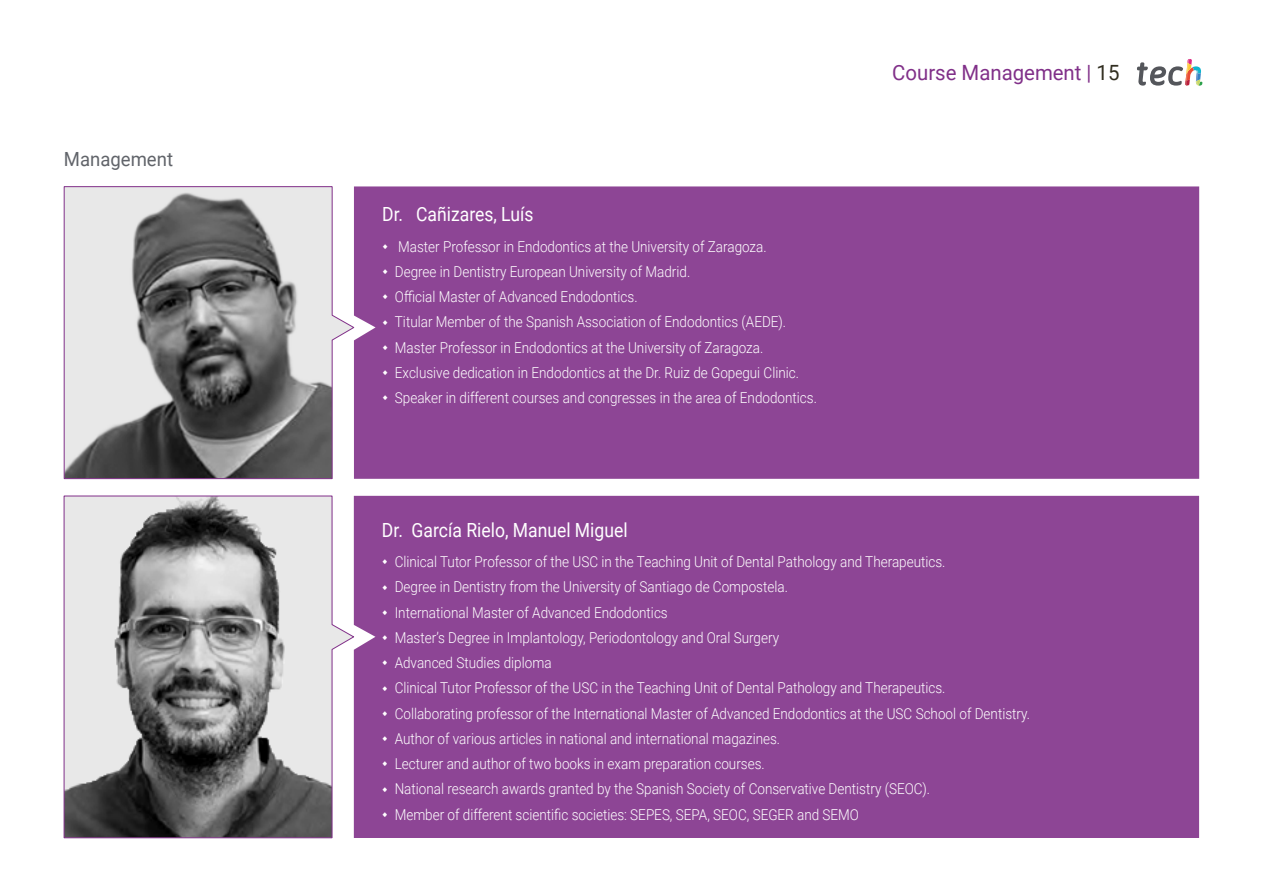
<style>
.page{position:relative;width:1263px;height:893px;background:#fff}
.page>*{position:absolute;margin:0;border:0;box-sizing:border-box;transform-origin:0 0}
.t1{font:21px "Roboto";color:#813089}
.t2{font:19.5px "Roboto";color:#fff;scale:.9 1}
.t3{font:19.5px "Roboto";color:#61646a;scale:.95 1}
.t4{font:300 15px/25.2px "Roboto";color:#fff;scale:.9 1}
.s1{color:#312e20}
</style>
<div class="page">
<div style="left:354px;top:186px;width:845px;height:293px;background:#8d4595"></div>
<svg style="left:64px;top:186px;width:290px;height:293px;background:#9d9c9d"></svg>
<svg style="left:1137px;top:59px;width:65px;height:27px"></svg>
<div style="left:354px;top:496px;width:845px;height:342px;background:#8d4595"></div>
<svg style="left:64px;top:496px;width:290px;height:342px;background:#a2a1a2"></svg>
<svg style="left:383px;top:244px;width:4px;height:5px"></svg>
<svg style="left:383px;top:269px;width:4px;height:5px"></svg>
<svg style="left:383px;top:294px;width:4px;height:5px"></svg>
<svg style="left:383px;top:320px;width:4px;height:5px"></svg>
<svg style="left:383px;top:345px;width:4px;height:5px"></svg>
<svg style="left:383px;top:370px;width:4px;height:5px"></svg>
<svg style="left:383px;top:395px;width:4px;height:5px"></svg>
<svg style="left:383px;top:559px;width:4px;height:5px"></svg>
<svg style="left:383px;top:585px;width:4px;height:5px"></svg>
<svg style="left:383px;top:610px;width:4px;height:5px"></svg>
<svg style="left:383px;top:635px;width:4px;height:5px"></svg>
<svg style="left:383px;top:660px;width:4px;height:5px"></svg>
<svg style="left:383px;top:686px;width:4px;height:5px"></svg>
<svg style="left:383px;top:711px;width:4px;height:5px"></svg>
<svg style="left:383px;top:736px;width:4px;height:5px"></svg>
<svg style="left:383px;top:761px;width:4px;height:5px"></svg>
<svg style="left:383px;top:787px;width:4px;height:5px"></svg>
<svg style="left:383px;top:812px;width:4px;height:5px"></svg>
<h2 class="t3" style="left:64px;top:145px;width:116px">Management</h2>
<h2 class="t2" style="left:382px;top:201px;width:170px">Dr. Cañizares, Luís</h2>
<p class="t4" style="left:395px;top:233px;width:470px">Master Professor in Endodontics at the University of Zaragoza.<br>Degree in Dentistry European University of Madrid.<br>Official Master of Advanced Endodontics.<br>Titular Member of the Spanish Association of Endodontics (AEDE).<br>Master Professor in Endodontics at the University of Zaragoza.<br>Exclusive dedication in Endodontics at the Dr. Ruiz de Gopegui Clinic.<br>Speaker in different courses and congresses in the area of Endodontics.</p>
<h1 class="t1" style="left:892px;top:57px;width:229px">Course Management | <span class="s1">15</span></h1>
<h2 class="t2" style="left:382px;top:516px;width:274px">Dr. García Rielo, Manuel Miguel</h2>
<p class="t4" style="left:395px;top:549px;width:707px">Clinical Tutor Professor of the USC in the Teaching Unit of Dental Pathology and Therapeutics.<br>Degree in Dentistry from the University of Santiago de Compostela.<br>International Master of Advanced Endodontics<br>Master’s Degree in Implantology, Periodontology and Oral Surgery<br>Advanced Studies diploma<br>Clinical Tutor Professor of the USC in the Teaching Unit of Dental Pathology and Therapeutics.<br>Collaborating professor of the International Master of Advanced Endodontics at the USC School of Dentistry.<br>Author of various articles in national and international magazines.<br>Lecturer and author of two books in exam preparation courses.<br>National research awards granted by the Spanish Society of Conservative Dentistry (SEOC).<br>Member of different scientific societies: SEPES, SEPA, SEOC, SEGER and SEMO</p>
</div>
